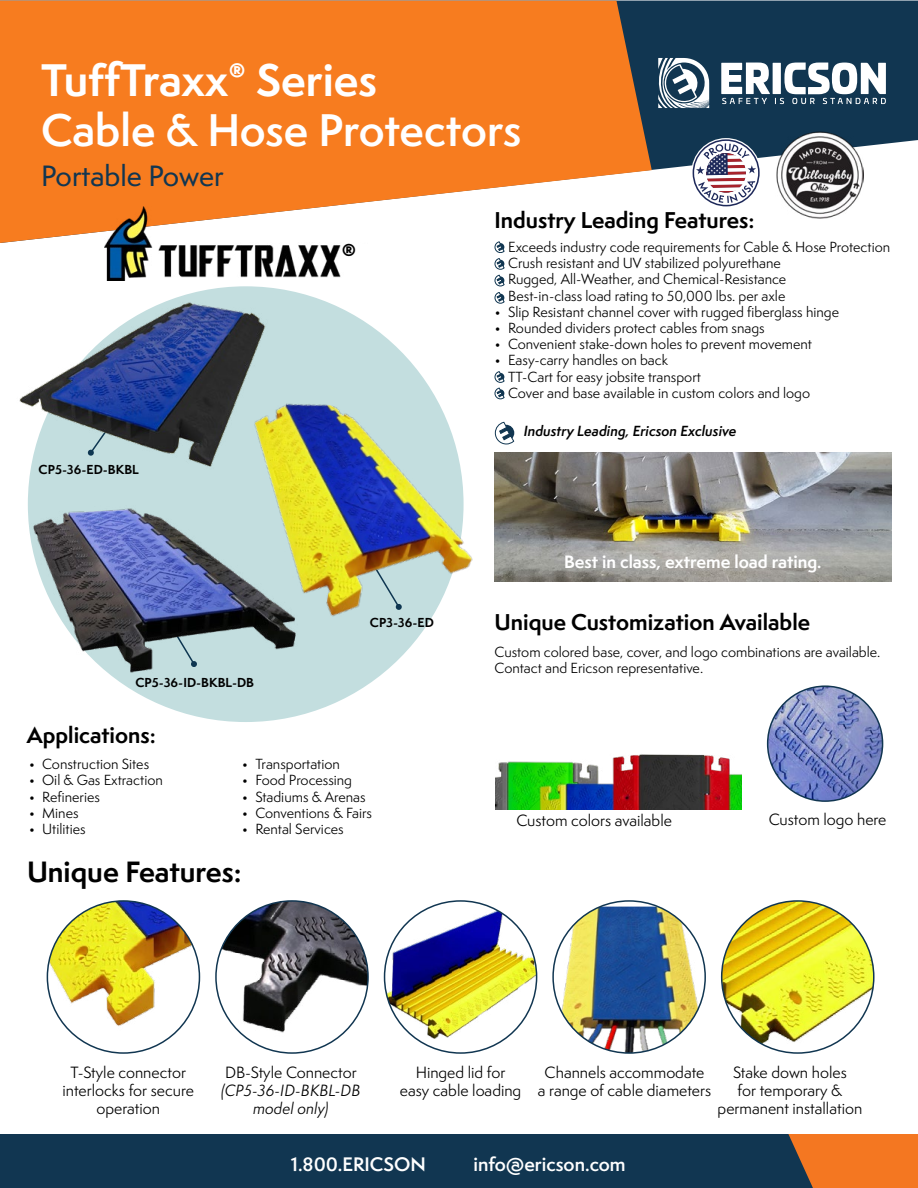
<style>
.page{position:relative;width:918px;height:1188px;background:#fff}
.page>*{position:absolute;margin:0;border:0;box-sizing:border-box;transform-origin:0 0}
.t1{font:600 42px/50.4px "Semplicita Pro";letter-spacing:-.005em;color:#fff}
.t2{font:700 27px "Semplicita Pro";color:#000}
.t3{font:500 27px "Semplicita Pro";color:#113651}
.t4{font:700 21px "Semplicita Pro";color:#000}
.t5{font:600 18px "Semplicita Pro";color:#fff}
.t6{font:700 16.5px "Semplicita Pro";color:#fff}
.t7{font:15px/18px "Semplicita Pro";color:#000;text-align:center}
.t8{font:italic 15px/18px "Semplicita Pro";color:#000;text-align:center}
.t9{font:13.5px/16.2px "Semplicita Pro";color:#000}
.t10{font:italic 600 13.5px "Semplicita Pro";color:#000}
.t11{font:700 12px "Semplicita Pro";color:#000}
.s1{font-weight:700}
</style>
<div class="page">
<div style="left:0;top:1134px;width:788px;height:54px;background:#113651"></div>
<svg style="left:788px;top:1134px;width:130px;height:54px;background:#dd7025"></svg>
<svg style="left:652px;top:1px;width:266px;height:218px;fill:#113651"></svg>
<svg style="left:658px;top:58px;width:51px;height:50px"></svg>
<svg style="left:721px;top:63px;width:165px;height:41px"></svg>
<svg style="left:0;top:1px;width:652px;height:242px;background:#f38939"></svg>
<div style="left:28px;top:286px;width:436px;height:436px;background:#c3dedf;border-radius:50%"></div>
<img style="left:554px;top:907px;width:151px;height:146px">
<img style="left:722px;top:901px;width:151px;height:145px">
<img style="left:385px;top:909px;width:152px;height:130px">
<img style="left:47px;top:901px;width:152px;height:145px">
<img style="left:216px;top:901px;width:152px;height:152px;border-radius:76px">
<img style="left:768px;top:686px;width:115px;height:115px;border-radius:57px">
<div style="left:767px;top:685px;width:116px;height:117px;border:2px solid #113651;border-radius:50%"></div>
<svg style="left:495px;top:292px;width:9px;height:12px"></svg>
<svg style="left:495px;top:241px;width:9px;height:45px"></svg>
<svg style="left:495px;top:371px;width:9px;height:18px"></svg>
<img style="left:495px;top:754px;width:247px;height:55px">
<img style="left:517px;top:453px;width:375px;height:128px">
<img style="left:776px;top:130px;width:88px;height:88px">
<svg style="left:692px;top:139px;width:68px;height:68px"></svg>
<img style="left:271px;top:389px;width:246px;height:268px">
<img style="left:28px;top:487px;width:295px;height:202px">
<img style="left:19px;top:292px;width:261px;height:191px">
<img style="left:105px;top:206px;width:263px;height:75px">
<div style="left:341px;top:244px;width:31px;height:19px;background:#fff"></div>
<h1 class="t1" style="left:41px;top:54px;width:482px"><span class="s1">TuffTraxx</span><sup>®</sup> <span class="s1">Series<br></span>Cable &amp; Hose Protectors</h1>
<h2 class="t3" style="left:41px;top:156px;width:184px">Portable Power</h2>
<p class="t11" style="left:39px;top:460px;width:102px">CP5-36-ED-BKBL</p>
<p class="t11" style="left:135px;top:673px;width:120px">CP5-36-ID-BKBL-DB</p>
<h3 class="t4" style="left:341px;top:237px;width:16px">®</h3>
<p class="t11" style="left:370px;top:614px;width:65px">CP3-36-ED</p>
<h3 class="t4" style="left:27px;top:719px;width:130px">Applications:</h3>
<p class="t9" style="left:29px;top:756px;width:122px">• Construction Sites</p>
<p class="t9" style="left:29px;top:772px;width:136px">• Oil &amp; Gas Extraction</p>
<p class="t9" style="left:29px;top:788px;width:73px">• Refineries</p>
<p class="t9" style="left:29px;top:804px;width:51px">• Mines</p>
<p class="t9" style="left:29px;top:821px;width:58px">• Utilities</p>
<p class="t9" style="left:242px;top:756px;width:100px">• Transportation</p>
<p class="t9" style="left:242px;top:772px;width:112px">• Food Processing</p>
<p class="t9" style="left:242px;top:788px;width:125px">• Stadiums &amp; Arenas</p>
<p class="t9" style="left:242px;top:804px;width:132px">• Conventions &amp; Fairs</p>
<p class="t9" style="left:242px;top:821px;width:103px">• Rental Services</p>
<h2 class="t2" style="left:27px;top:851px;width:216px">Unique Features:</h2>
<h3 class="t4" style="left:495px;top:204px;width:261px">Industry Leading Features:</h3>
<p class="t9" style="left:495px;top:239px;width:397px">• Exceeds industry code requirements for Cable &amp; Hose Protection</p>
<p class="t9" style="left:495px;top:255px;width:288px">• Crush resistant and UV stabilized polyurethane</p>
<p class="t9" style="left:495px;top:271px;width:293px">• Rugged, All-Weather, and Chemical-Resistance</p>
<p class="t9" style="left:495px;top:287px;width:292px">• Best-in-class load rating to 50,000 lbs. per axle</p>
<p class="t9" style="left:495px;top:303px;width:346px">• Slip Resistant channel cover with rugged fiberglass hinge</p>
<p class="t9" style="left:495px;top:320px;width:272px">• Rounded dividers protect cables from snags</p>
<p class="t9" style="left:495px;top:336px;width:319px">• Convenient stake-down holes to prevent movement</p>
<p class="t9" style="left:495px;top:352px;width:175px">• Easy-carry handles on back</p>
<p class="t9" style="left:495px;top:368px;width:208px">• TT-Cart for easy jobsite transport</p>
<p class="t9" style="left:495px;top:384px;width:317px">• Cover and base available in custom colors and logo</p>
<p class="t10" style="left:524px;top:421px;width:214px">Industry Leading, Ericson Exclusive</p>
<p class="t6" style="left:564px;top:549px;width:259px">Best in class, extreme load rating.</p>
<h3 class="t4" style="left:495px;top:606px;width:317px">Unique Customization Available</h3>
<p class="t9" style="left:495px;top:644px;width:387px">Custom colored base, cover, and logo combinations are available.<br>Contact and Ericson representative.</p>
<p class="t7" style="left:517px;top:811px;width:157px">Custom colors available</p>
<p class="t7" style="left:769px;top:810px;width:119px">Custom logo here</p>
<p class="t7" style="left:63px;top:1063px;width:133px">T-Style connector interlocks for secure operation</p>
<p class="t7" style="left:225px;top:1063px;width:133px">DB-Style Connector</p>
<p class="t8" style="left:221px;top:1081px;width:141px">(CP5-36-ID-BKBL-DB model only)</p>
<p class="t7" style="left:400px;top:1063px;width:123px">Hinged lid for easy cable loading</p>
<p class="t7" style="left:538px;top:1063px;width:175px">Channels accommodate<br>a range of cable diameters</p>
<p class="t7" style="left:718px;top:1063px;width:146px">Stake down holes<br>for temporary &amp; permanent installation</p>
<h3 class="t5" style="left:291px;top:1151px;width:137px">1.800.ERICSON</h3>
<h3 class="t5" style="left:473px;top:1151px;width:154px">info@ericson.com</h3>
</div>
